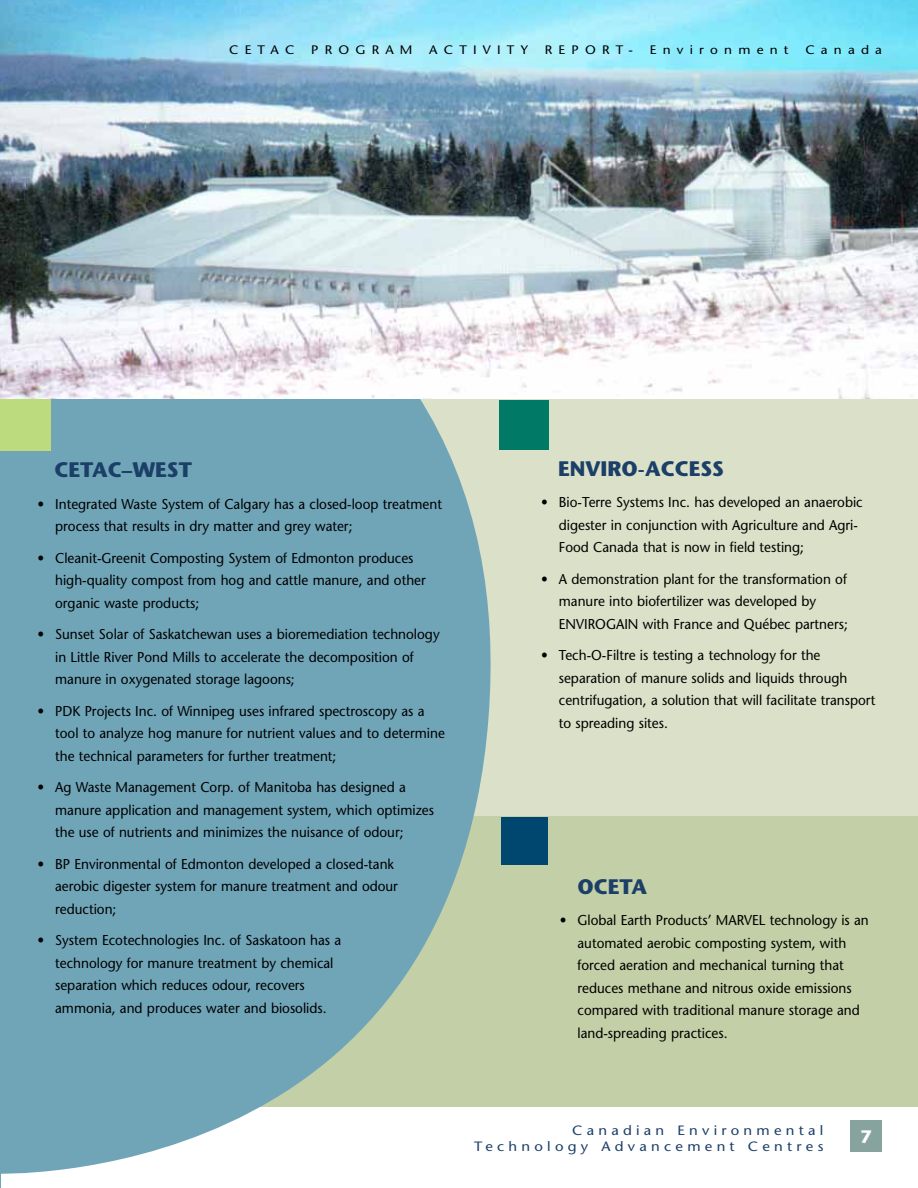
<style>
.page{position:relative;width:918px;height:1188px;background:#fff}
.page>*{position:absolute;margin:0;border:0;box-sizing:border-box;transform-origin:0 0}
.t1{font:700 21px "Stone Sans";color:#1c3f68}
.t2{font:700 18px "Stone Sans";color:#fff}
.t3{font:14.25px/22.5px "Stone Sans";color:#000;scale:.95 1}
.t4{font:13.5px/16.2px "Stone Sans";letter-spacing:.285em;color:#1c3f68;text-align:right;scale:1.1 1}
.t5{font:12.3px "Stone Sans";letter-spacing:.46em;color:#000;scale:1.1 1}
</style>
<div class="page">
<div style="left:1px;top:811px;width:917px;height:295px;background:#c3cfa6"></div>
<div style="left:5px;top:392px;width:913px;height:424px;background:#dae1c8"></div>
<svg style="left:1px;top:399px;width:496px;height:775px;fill:#70a5b8"></svg>
<hr style="left:0;top:74px;width:1px;height:1114px;background:#70a5b8">
<div style="left:850px;top:1120px;width:32px;height:32px;background:#87a39e"></div>
<img style="left:0;top:0;width:918px;height:399px">
<div style="left:0;top:399px;width:51px;height:51px;background:#bcdb7e"></div>
<div style="left:499px;top:400px;width:49px;height:49px;background:#007a67"></div>
<div style="left:501px;top:817px;width:47px;height:48px;background:#004770"></div>
<p class="t5" style="left:229px;top:45px;width:61px">CETAC</p>
<p class="t5" style="left:311px;top:45px;width:94px">PROGRAM</p>
<p class="t5" style="left:429px;top:45px;width:91px">ACTIVITY</p>
<p class="t5" style="left:545px;top:45px;width:82px">REPORT-</p>
<p class="t5" style="left:650px;top:45px;width:128px">Environment</p>
<p class="t5" style="left:805px;top:45px;width:71px">Canada</p>
<h1 class="t1" style="left:54px;top:462px;width:139px">CETAC–WEST</h1>
<p class="t3" style="left:55px;top:494px;width:409px;text-indent:-18px">• Integrated Waste System of Calgary has a closed-loop treatment process that results in dry matter and grey water;</p>
<p class="t3" style="left:55px;top:548px;width:392px;text-indent:-18px">• Cleanit-Greenit Composting System of Edmonton produces high-quality compost from hog and cattle manure, and other organic waste products;</p>
<p class="t3" style="left:55px;top:625px;width:406px;text-indent:-18px">• Sunset Solar of Saskatchewan uses a bioremediation technology in Little River Pond Mills to accelerate the decomposition of manure in oxygenated storage lagoons;</p>
<p class="t3" style="left:55px;top:701px;width:412px;text-indent:-18px">• PDK Projects Inc. of Winnipeg uses infrared spectroscopy as a tool to analyze hog manure for nutrient values and to determine the technical parameters for further treatment;</p>
<p class="t3" style="left:55px;top:778px;width:400px;text-indent:-18px">• Ag Waste Management Corp. of Manitoba has designed a manure application and management system, which optimizes the use of nutrients and minimizes the nuisance of odour;</p>
<p class="t3" style="left:55px;top:854px;width:362px;text-indent:-18px">• BP Environmental of Edmonton developed a closed-tank aerobic digester system for manure treatment and odour reduction;</p>
<p class="t3" style="left:55px;top:931px;width:303px;text-indent:-18px">• System Ecotechnologies Inc. of Saskatoon has a technology for manure treatment by chemical separation which reduces odour, recovers ammonia, and produces water and biosolids.</p>
<h1 class="t1" style="left:558px;top:460px;width:167px">ENVIRO-ACCESS</h1>
<p class="t3" style="left:559px;top:493px;width:321px;text-indent:-18px">• Bio-Terre Systems Inc. has developed an anaerobic digester in conjunction with Agriculture and Agri-<br>Food Canada that is now in field testing;</p>
<p class="t3" style="left:559px;top:569px;width:306px;text-indent:-18px">• A demonstration plant for the transformation of manure into biofertilizer was developed by<br>ENVIROGAIN with France and Québec partners;</p>
<p class="t3" style="left:559px;top:646px;width:335px;text-indent:-18px">• Tech-O-Filtre is testing a technology for the separation of manure solids and liquids through centrifugation, a solution that will facilitate transport to spreading sites.</p>
<h1 class="t1" style="left:578px;top:879px;width:71px">OCETA</h1>
<p class="t3" style="left:578px;top:911px;width:308px;text-indent:-18px">• Global Earth Products’ MARVEL technology is an automated aerobic composting system, with forced aeration and mechanical turning that reduces methane and nitrous oxide emissions compared with traditional manure storage and land-spreading practices.</p>
<p class="t4" style="left:474px;top:1124px;width:319px">Canadian Environmental<br>Technology Advancement Centres</p>
<p class="t2" style="left:861px;top:1130px;width:13px">7</p>
</div>
